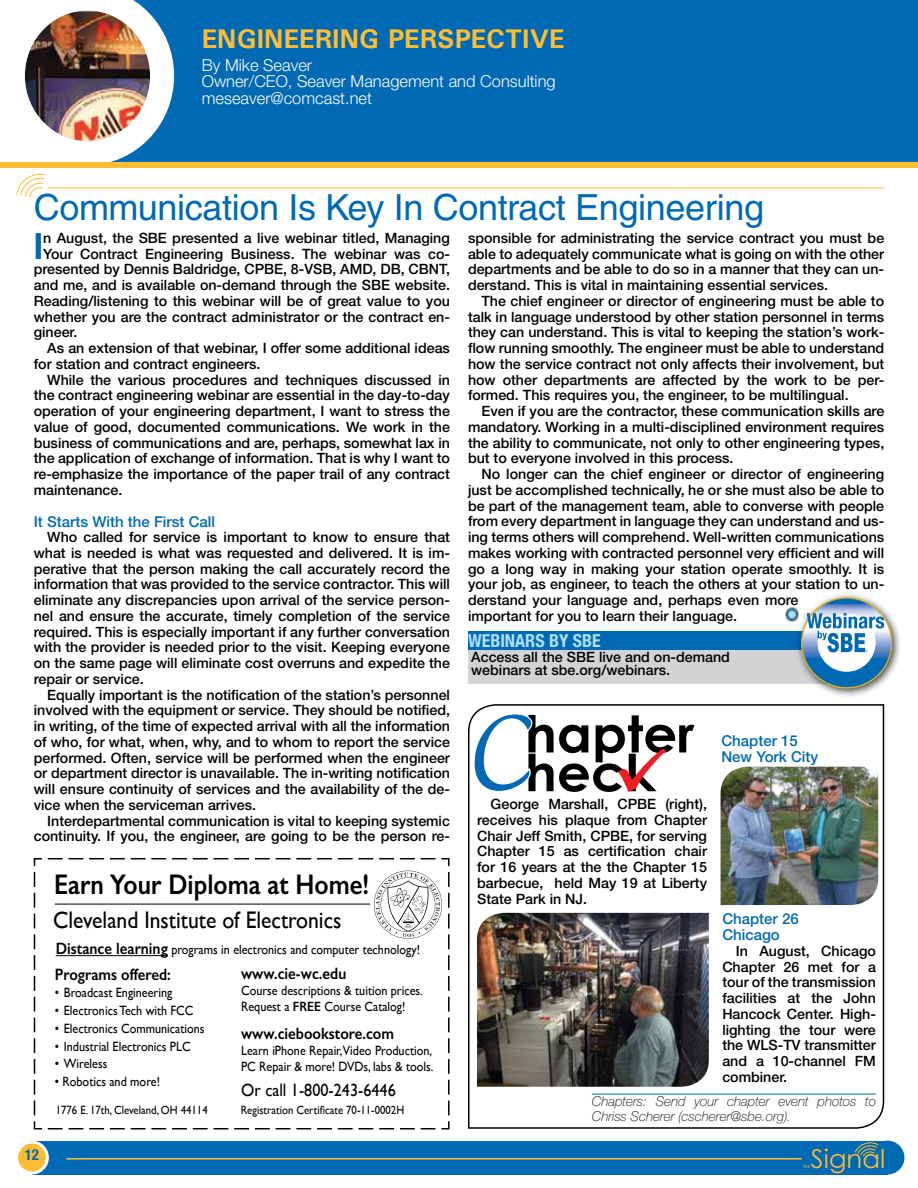
<style>
.page{position:relative;width:918px;height:1188px;background:#fff}
.page>*{position:absolute;margin:0;border:0;box-sizing:border-box;transform-origin:0 0}
.t1{font:700 condensed 36.3px "Helvetica Neue";color:#0069b4}
.t2{font:36px "Helvetica";letter-spacing:-.01em;color:#0069b4}
.t3{font:600 28.5px "Gill Sans";color:#000;scale:.87 1}
.t4{font:700 27px "Univers";color:#febd33}
.t5{font:25.95px "Century Gothic";color:#febd32}
.t6{font:24px "Gill Sans";color:#000;scale:.9 1}
.t7{font:18px "Gill Sans";color:#000;scale:.9 1}
.t8{font:700 condensed 18px "Helvetica Neue";color:#ace0f4}
.t9{font:300 16.5px/16.5px "Helvetica Neue";color:#fff}
.t10{font:600 16.5px "Gill Sans";color:#000;scale:.9 1}
.t11{font:500 15px/15.8px "Helvetica Neue";color:#0069b4}
.t12{font:700 condensed 15px "Helvetica Neue";color:#0069b4}
.t13{font:500 14.25px/15.8px "Helvetica Neue";color:#000;text-align:justify}
.t14{font:13.5px/16.2px "Gill Sans";color:#000;scale:.9 1}
.t15{font:italic 100 13.5px/14.2px "Helvetica Neue";color:#000}
.t16{font:12px "Gill Sans";color:#000;scale:.9 1}
.t17{font:4.35px "Myriad Pro";color:#febd32}
.s1{font-weight:600;font-size:16.5px}
.s2{font-weight:600}
</style>
<div class="page">
<div style="left:32px;top:1141px;width:856px;height:33px;background:#0069b4"></div>
<div style="left:17px;top:1142px;width:30px;height:31px;background:#febd33;border-radius:50%"></div>
<div style="left:15px;top:1141px;width:34px;height:33px;border:3px solid #fff;border-radius:50%"></div>
<div style="left:871px;top:1141px;width:33px;height:33px;background:#0069b4;border-radius:50%"></div>
<svg style="left:855px;top:1142px;width:23px;height:14px"></svg>
<hr style="left:67px;top:1158px;width:734px;height:2px;background:#febd33">
<div style="left:60px;top:0;width:858px;height:165px;background:#0069b4"></div>
<img style="left:785px;top:608px;width:10px;height:13px">
<hr style="left:47px;top:188px;width:837px;height:1px;background:#febd33">
<svg style="left:16px;top:174px;width:29px;height:24px"></svg>
<img style="left:24px;top:0;width:150px;height:162px">
<div style="left:0;top:162px;width:918px;height:5px;background:#febd33"></div>
<div style="left:468px;top:649px;width:386px;height:34px;background:#d1d3d4"></div>
<div style="left:468px;top:631px;width:386px;height:19px;background:#0069b4"></div>
<div style="left:795px;top:591px;width:108px;height:108px;background:#000;opacity:.75"></div>
<svg style="left:802px;top:598px;width:90px;height:90px;background:#4586b5"></svg>
<div style="left:818px;top:614px;width:58px;height:58px;background:#fff;border-radius:50%"></div>
<svg style="left:807px;top:613px;width:77px;height:39px"></svg>
<svg style="left:34px;top:858px;width:416px;height:271px"></svg>
<hr style="left:55px;top:904px;width:315px;height:1px;background:#000">
<svg style="left:374px;top:871px;width:68px;height:68px"></svg>
<svg style="left:468px;top:704px;width:417px;height:425px"></svg>
<img style="left:721px;top:767px;width:157px;height:138px">
<img style="left:477px;top:913px;width:232px;height:174px">
<hr style="left:592px;top:1094px;width:284px;height:1px;background:#0069b4">
<h3 class="t4" style="left:202px;top:22px;width:364px">ENGINEERING PERSPECTIVE</h3>
<p class="t9" style="left:202px;top:56px;width:355px">By Mike Seaver<br>Owner/CEO, Seaver Management and Consulting meseaver@comcast.net</p>
<h2 class="t2" style="left:34px;top:186px;width:732px">Communication Is Key In Contract Engineering</h2>
<h1 class="t1" style="left:34px;top:224px;width:11px">I</h1>
<p class="t13" style="left:43px;top:230px;width:408px">n August, the SBE presented a live webinar titled, Managing</p>
<p class="t13" style="left:43px;top:246px;width:408px">Your Contract Engineering Business. The webinar was co-</p>
<p class="t13" style="left:34px;top:261px;width:418px">presented by Dennis Baldridge, CPBE, 8-VSB, AMD, DB, CBNT,</p>
<p class="t13" style="left:34px;top:277px;width:418px">and me, and is available on-demand through the SBE website.</p>
<p class="t13" style="left:34px;top:293px;width:418px">Reading/listening to this webinar will be of great value to you</p>
<p class="t13" style="left:34px;top:309px;width:418px">whether you are the contract administrator or the contract en-</p>
<p class="t13" style="left:34px;top:324px;width:45px">gineer.</p>
<p class="t13" style="left:47px;top:340px;width:404px">As an extension of that webinar, I offer some additional ideas</p>
<p class="t13" style="left:34px;top:356px;width:228px">for station and contract engineers.</p>
<p class="t13" style="left:47px;top:372px;width:404px">While the various procedures and techniques discussed in</p>
<p class="t13" style="left:34px;top:387px;width:418px">the contract engineering webinar are essential in the day-to-day</p>
<p class="t13" style="left:34px;top:403px;width:418px">operation of your engineering department, I want to stress the</p>
<p class="t13" style="left:34px;top:419px;width:418px">value of good, documented communications. We work in the</p>
<p class="t13" style="left:34px;top:435px;width:418px">business of communications and are, perhaps, somewhat lax in</p>
<p class="t13" style="left:34px;top:450px;width:418px">the application of exchange of information. That is why I want to</p>
<p class="t13" style="left:34px;top:466px;width:418px">re-emphasize the importance of the paper trail of any contract</p>
<p class="t13" style="left:34px;top:482px;width:90px">maintenance.</p>
<p class="t11" style="left:34px;top:513px;width:183px">It Starts With the First Call</p>
<p class="t13" style="left:34px;top:529px;width:418px;text-indent:13px">Who called for service is important to know to ensure that what is needed is what was requested and delivered. It is im&shy;perative that the person making the call accurately record the information that was provided to the service contractor. This will eliminate any discrepancies upon arrival of the service person&shy;nel and ensure the accurate, timely completion of the service required. This is especially important if any further conversation with the provider is needed prior to the visit. Keeping everyone on the same page will eliminate cost overruns and expedite the repair or service.</p>
<p class="t13" style="left:34px;top:687px;width:418px;text-indent:13px">Equally important is the notification of the station’s personnel involved with the equipment or service. They should be notified, in writing, of the time of expected arrival with all the information of who, for what, when, why, and to whom to report the service performed. Often, service will be performed when the engineer or department director is unavailable. The in-writing notification will ensure continuity of services and the availability of the de&shy;vice when the serviceman arrives.</p>
<p class="t13" style="left:34px;top:813px;width:418px;text-align:right">Interdepartmental communication is vital to keeping systemic continuity. If you, the engineer, are going to be the person re-</p>
<h3 class="t3" style="left:54px;top:867px;width:364px">Earn Your Diploma at Home!</h3>
<h3 class="t6" style="left:53px;top:905px;width:322px">Cleveland Institute of Electronics</h3>
<p class="t12" style="left:25px;top:1146px;width:16px">12</p>
<p class="t14" style="left:56px;top:942px;width:407px"><span class="s1">Distance learning</span> programs in electronics and computer technology!</p>
<p class="t10" style="left:55px;top:964px;width:130px">Programs offered:</p>
<p class="t14" style="left:55px;top:985px;width:132px">• Broadcast Engineering</p>
<p class="t14" style="left:55px;top:1002px;width:156px">• Electronics Tech with FCC</p>
<p class="t14" style="left:55px;top:1020px;width:168px">• Electronics Communications</p>
<p class="t14" style="left:55px;top:1038px;width:152px">• Industrial Electronics PLC</p>
<p class="t14" style="left:55px;top:1055px;width:60px">• Wireless</p>
<p class="t14" style="left:55px;top:1073px;width:118px">• Robotics and more!</p>
<p class="t7" style="left:241px;top:1079px;width:173px">Or call 1-800-243-6446</p>
<p class="t16" style="left:56px;top:1103px;width:170px">1776 E. 17th, Cleveland, OH 44114</p>
<p class="t16" style="left:241px;top:1103px;width:183px">Registration Certificate 70-11-0002H</p>
<p class="t10" style="left:241px;top:963px;width:118px">www.cie-wc.edu</p>
<p class="t14" style="left:241px;top:982px;width:204px">Course descriptions &amp; tuition prices.<br>Request a <span class="s2">FREE</span> Course Catalog!</p>
<p class="t10" style="left:241px;top:1024px;width:171px">www.ciebookstore.com</p>
<p class="t14" style="left:241px;top:1042px;width:215px">Learn iPhone Repair,Video Production,<br>PC Repair &amp; more! DVDs, labs &amp; tools.</p>
<p class="t13" style="left:468px;top:230px;width:418px">sponsible for administrating the service contract you must be able to adequately communicate what is going on with the other departments and be able to do so in a manner that they can un&shy;derstand. This is vital in maintaining essential services.</p>
<p class="t13" style="left:468px;top:293px;width:418px;text-indent:13px">The chief engineer or director of engineering must be able to talk in language understood by other station personnel in terms they can understand. This is vital to keeping the station’s work&shy;flow running smoothly. The engineer must be able to understand how the service contract not only affects their involvement, but how other departments are affected by the work to be per&shy;formed. This requires you, the engineer, to be multilingual.</p>
<p class="t13" style="left:468px;top:403px;width:418px;text-indent:13px">Even if you are the contractor, these communication skills are mandatory. Working in a multi-disciplined environment requires the ability to communicate, not only to other engineering types, but to everyone involved in this process.</p>
<p class="t13" style="left:468px;top:466px;width:418px;text-align:left;text-indent:13px">No longer can the chief engineer or director of engineering just be accomplished technically, he or she must also be able to be part of the management team, able to converse with people from every department in language they can understand and us&shy;ing terms others will comprehend. Well-written communications makes working with contracted personnel very efficient and will go a long way in making your station operate smoothly. It is your job, as engineer, to teach the others at your station to un&shy;derstand your language and, perhaps even more<br>important for you to learn their language.</p>
<p class="t8" style="left:468px;top:630px;width:134px">WEBINARS BY SBE</p>
<p class="t13" style="left:471px;top:650px;width:260px;line-height:13.5px">Access all the SBE live and on-demand webinars at sbe.org/webinars.</p>
<p class="t13" style="left:477px;top:796px;width:231px;text-indent:13px">George Marshall, CPBE (right), receives his plaque from Chapter Chair Jeff Smith, CPBE, for serving Chapter 15 as certification chair for 16 years at the the Chapter 15 barbecue, held May 19 at Liberty State Park in NJ.</p>
<p class="t11" style="left:721px;top:733px;width:98px">Chapter 15<br>New York City</p>
<p class="t11" style="left:722px;top:911px;width:78px">Chapter 26<br>Chicago</p>
<p class="t13" style="left:722px;top:943px;width:155px;text-indent:13px">In August, Chicago Chapter 26 met for a tour of the transmission facilities at the John Hancock Center. High&shy;lighting the tour were the WLS-TV transmitter and a 10-channel FM combiner.</p>
<p class="t15" style="left:592px;top:1094px;width:286px">Chapters: Send your chapter event photos to<br>Chriss Scherer (cscherer@sbe.org).</p>
<h3 class="t5" style="left:811px;top:1143px;width:76px">Signal</h3>
<p class="t17" style="left:803px;top:1164px;width:9px">THE</p>
</div>
